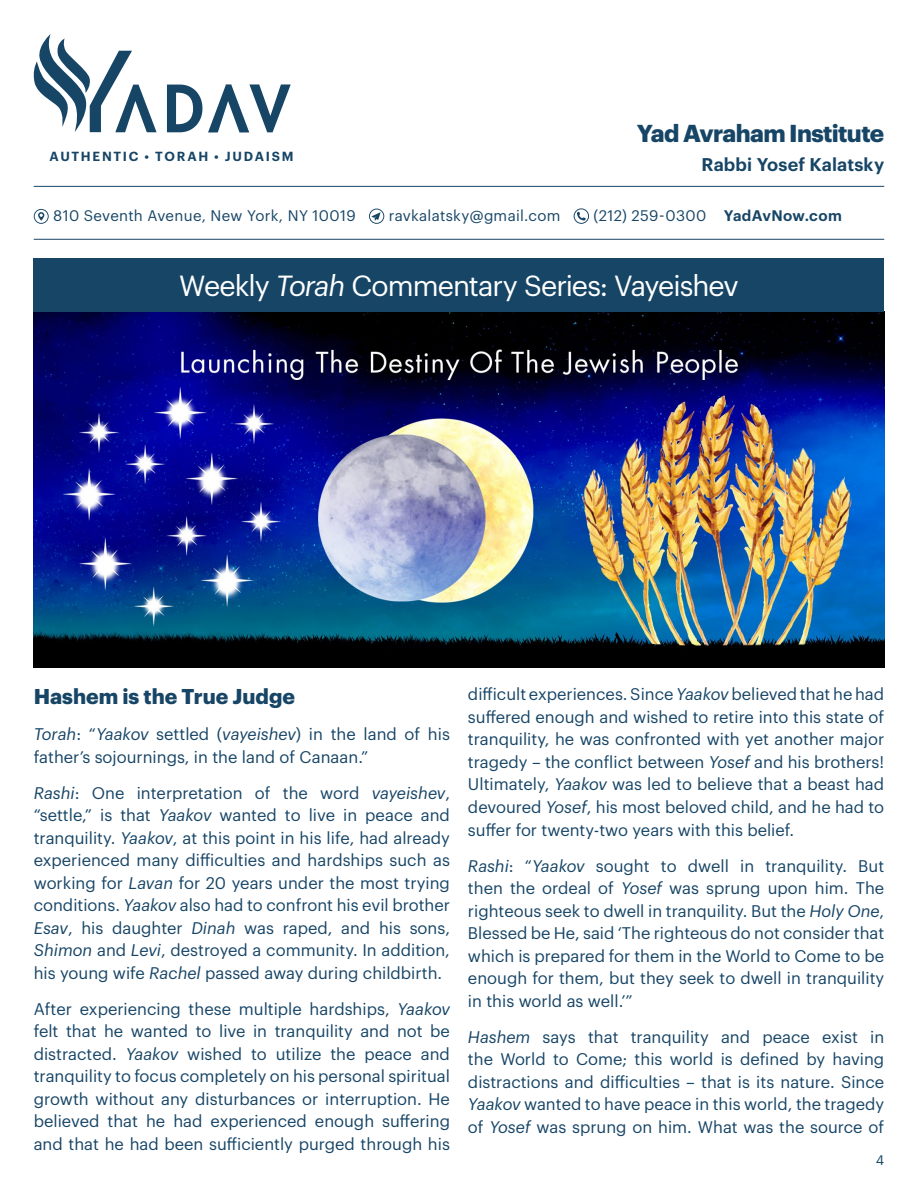
<style>
.page{position:relative;width:918px;height:1188px;background:#fff}
.page>*{position:absolute;margin:0;border:0;box-sizing:border-box;transform-origin:0 0}
.t1{font:28.5px "Graphik";letter-spacing:-.035em;color:#fff}
.t2{font:700 24px "Graphik";letter-spacing:-.025em;color:#174566}
.t3{font:700 21px "Graphik";color:#174566}
.t4{font:600 18px "Graphik";letter-spacing:.01em;color:#174566}
.t5{font:16.5px/22.5px "Graphik";color:#174566;text-align:justify}
.t6{font:15px "Graphik";letter-spacing:.02em;color:#174566}
.t7{font:13.5px "Graphik";color:#174566}
.t8{font:600 12.9px "Graphik";letter-spacing:.135em;color:#174566}
.s1{font-weight:600}
.s2{font-style:italic}
</style>
<div class="page">
<img style="left:34px;top:312px;width:850px;height:356px">
<svg style="left:167px;top:85px;width:35px;height:47px"></svg>
<svg style="left:208px;top:84px;width:83px;height:48px"></svg>
<svg style="left:33px;top:34px;width:124px;height:98px"></svg>
<div style="left:34px;top:258px;width:850px;height:54px;background:#174566"></div>
<svg style="left:34px;top:209px;width:15px;height:15px"></svg>
<svg style="left:369px;top:209px;width:15px;height:15px"></svg>
<svg style="left:574px;top:208px;width:15px;height:16px"></svg>
<hr style="left:34px;top:186px;width:850px;height:1px;background:#174566">
<hr style="left:34px;top:239px;width:850px;height:1px;background:#174566">
<p class="t8" style="left:50px;top:146px;width:245px">AUTHENTIC • TORAH • JUDAISM</p>
<h2 class="t2" style="left:637px;top:115px;width:249px">Yad Avraham Institute</h2>
<p class="t4" style="left:702px;top:151px;width:184px">Rabbi Yosef Kalatsky</p>
<p class="t6" style="left:53px;top:204px;width:304px">810 Seventh Avenue, New York, NY 10019</p>
<p class="t6" style="left:389px;top:204px;width:173px">ravkalatsky@gmail.com</p>
<p class="t6" style="left:594px;top:204px;width:250px">(212) 259-0300 <span class="s1">YadAvNow.com</span></p>
<h1 class="t1" style="left:179px;top:265px;width:561px">Weekly <span class="s2">Torah</span> Commentary Series: Vayeishev</h1>
<p class="t3" style="left:34px;top:680px;width:263px">Hashem is the True Judge</p>
<p class="t5" style="left:34px;top:722px;width:418px"><span class="s2">Torah</span>: “<span class="s2">Yaakov</span> settled (<span class="s2">vayeishev</span>) in the land of his father’s sojournings, in the land of Canaan.”</p>
<p class="t5" style="left:34px;top:780px;width:418px"><span class="s2">Rashi</span>: One interpretation of the word <span class="s2">vayeishev</span>, “settle,” is that <span class="s2">Yaakov</span> wanted to live in peace and tranquility. <span class="s2">Yaakov</span>, at this point in his life, had already experienced many difficulties and hardships such as working for <span class="s2">Lavan</span> for 20 years under the most trying conditions. <span class="s2">Yaakov</span> also had to confront his evil brother <span class="s2">Esav</span>, his daughter <span class="s2">Dinah</span> was raped, and his sons, <span class="s2">Shimon</span> and <span class="s2">Levi</span>, destroyed a community. In addition, his young wife <span class="s2">Rachel</span> passed away during childbirth.</p>
<p class="t5" style="left:34px;top:996px;width:418px">After experiencing these multiple hardships, <span class="s2">Yaakov </span>felt that he wanted to live in tranquility and not be distracted. <span class="s2">Yaakov</span> wished to utilize the peace and tranquility to focus completely on his personal spiritual growth without any disturbances or interruption. He believed that he had experienced enough suffering and that he had been sufficiently purged through his</p>
<p class="t5" style="left:468px;top:682px;width:418px">difficult experiences. Since <span class="s2">Yaakov</span> believed that he had suffered enough and wished to retire into this state of tranquility, he was confronted with yet another major tragedy – the conflict between <span class="s2">Yosef</span> and his brothers!<br>Ultimately, <span class="s2">Yaakov</span> was led to believe that a beast had devoured <span class="s2">Yosef</span>, his most beloved child, and he had to suffer for twenty-two years with this belief.</p>
<p class="t5" style="left:468px;top:853px;width:418px"><span class="s2">Rashi</span>: “<span class="s2">Yaakov</span> sought to dwell in tranquility. But then the ordeal of <span class="s2">Yosef</span> was sprung upon him. The righteous seek to dwell in tranquility. But the <span class="s2">Holy One</span>, Blessed be He, said ‘The righteous do not consider that which is prepared for them in the World to Come to be enough for them, but they seek to dwell in tranquility in this world as well.’”</p>
<p class="t5" style="left:468px;top:1024px;width:418px"><span class="s2">Hashem</span> says that tranquility and peace exist in the World to Come; this world is defined by having distractions and difficulties – that is its nature. Since <span class="s2">Yaakov</span> wanted to have peace in this world, the tragedy of <span class="s2">Yosef</span> was sprung on him. What was the source of</p>
<p class="t7" style="left:876px;top:1150px;width:10px">4</p>
</div>
